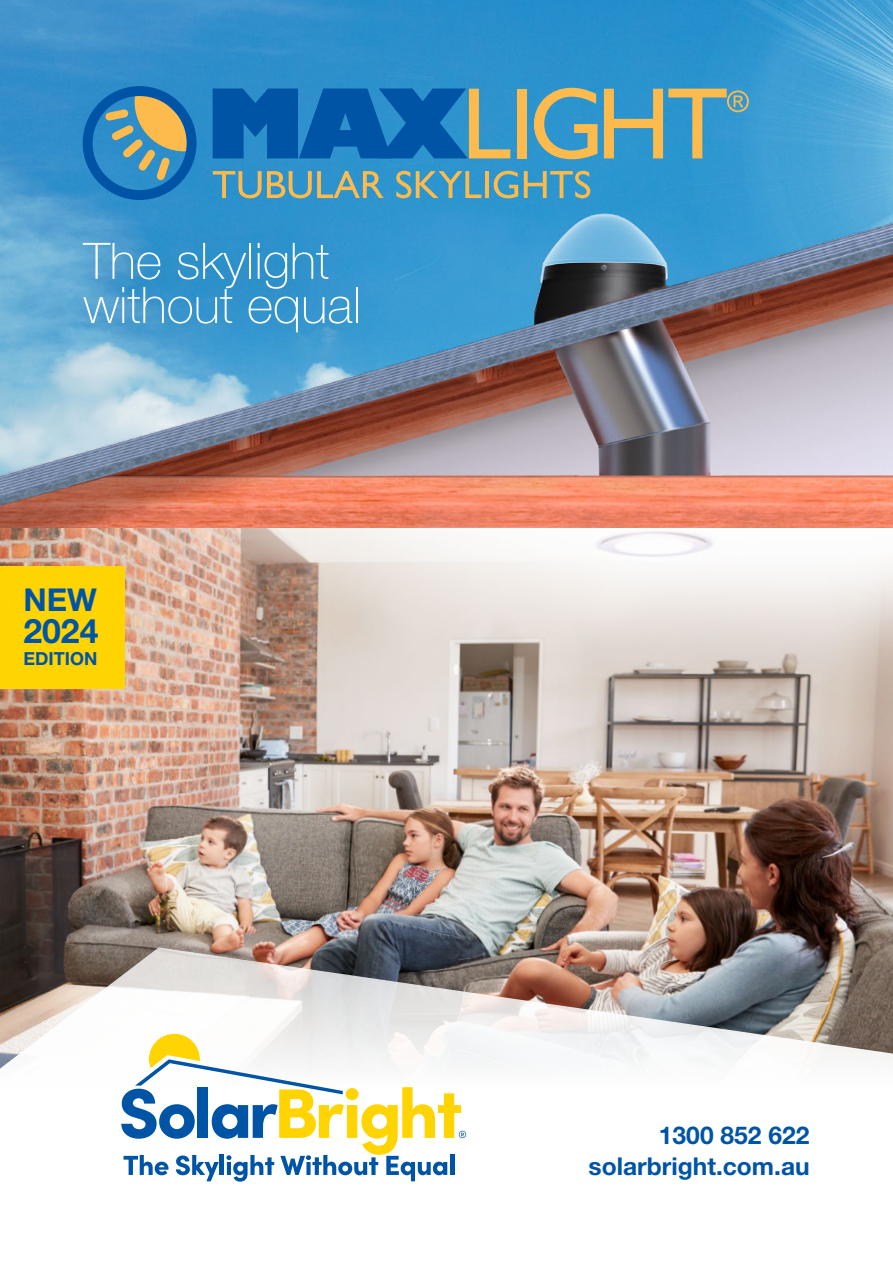
<style>
.page{position:relative;width:893px;height:1263px;background:#fff}
.page>*{position:absolute;margin:0;border:0;box-sizing:border-box;transform-origin:0 0}
.t1{font:100 50.4px/44.1px "Helvetica Neue LT Std";color:#fff}
.t2{font:700 33.75px "Helvetica Neue LT Pro";color:#0054a6}
.t3{font:700 31.5px "Helvetica Neue LT Pro";color:#0054a6}
.t4{font:700 24.6px "Helvetica Neue LT Std";color:#0054a6}
.t5{font:700 18px "Helvetica Neue LT Pro";color:#0054a6}
</style>
<div class="page">
<img style="left:0;top:0;width:893px;height:138px">
<img style="left:0;top:527px;width:893px;height:420px">
<img style="left:0;top:947px;width:893px;height:189px">
<img style="left:0;top:138px;width:893px;height:389px">
<div style="left:50px;top:205px;width:357px;height:170px;background:#000;opacity:.22"></div>
<svg style="left:207px;top:88px;width:303px;height:74px;background:#1b6eb0"></svg>
<div style="left:517px;top:89px;width:10px;height:69px;background:#fdba4d"></div>
<svg style="left:534px;top:88px;width:63px;height:71px;background:#7ea39b"></svg>
<svg style="left:604px;top:89px;width:145px;height:69px;background:#6ca0a8"></svg>
<svg style="left:213px;top:171px;width:171px;height:27px;background:#729fa1"></svg>
<svg style="left:396px;top:171px;width:85px;height:27px;background:#6ea0a5"></svg>
<hr style="left:485px;top:171px;width:4px;height:27px;background:#fdba4d">
<svg style="left:494px;top:171px;width:24px;height:27px"></svg>
<svg style="left:524px;top:171px;width:66px;height:27px;background:#72a1a2"></svg>
<svg style="left:100px;top:95px;width:89px;height:91px;background:#6f969a"></svg>
<div style="left:83px;top:86px;width:114px;height:114px;border:10px solid #0054a6;border-radius:50%"></div>
<div style="left:0;top:567px;width:125px;height:122px;background:#ffd400"></div>
<svg style="left:121px;top:1034px;width:345px;height:148px"></svg>
<hr style="left:450px;top:1155px;width:4px;height:20px;background:#0054a6">
<h1 class="t1" style="left:84px;top:239px;width:279px">The skylight without equal</h1>
<p class="t3" style="left:23px;top:581px;width:75px">NEW</p>
<h2 class="t2" style="left:23px;top:610px;width:77px">2024</h2>
<p class="t5" style="left:23px;top:647px;width:75px">EDITION</p>
<p class="t4" style="left:659px;top:1120px;width:152px">1300 852 622</p>
<p class="t4" style="left:589px;top:1151px;width:223px">solarbright.com.au</p>
</div>
